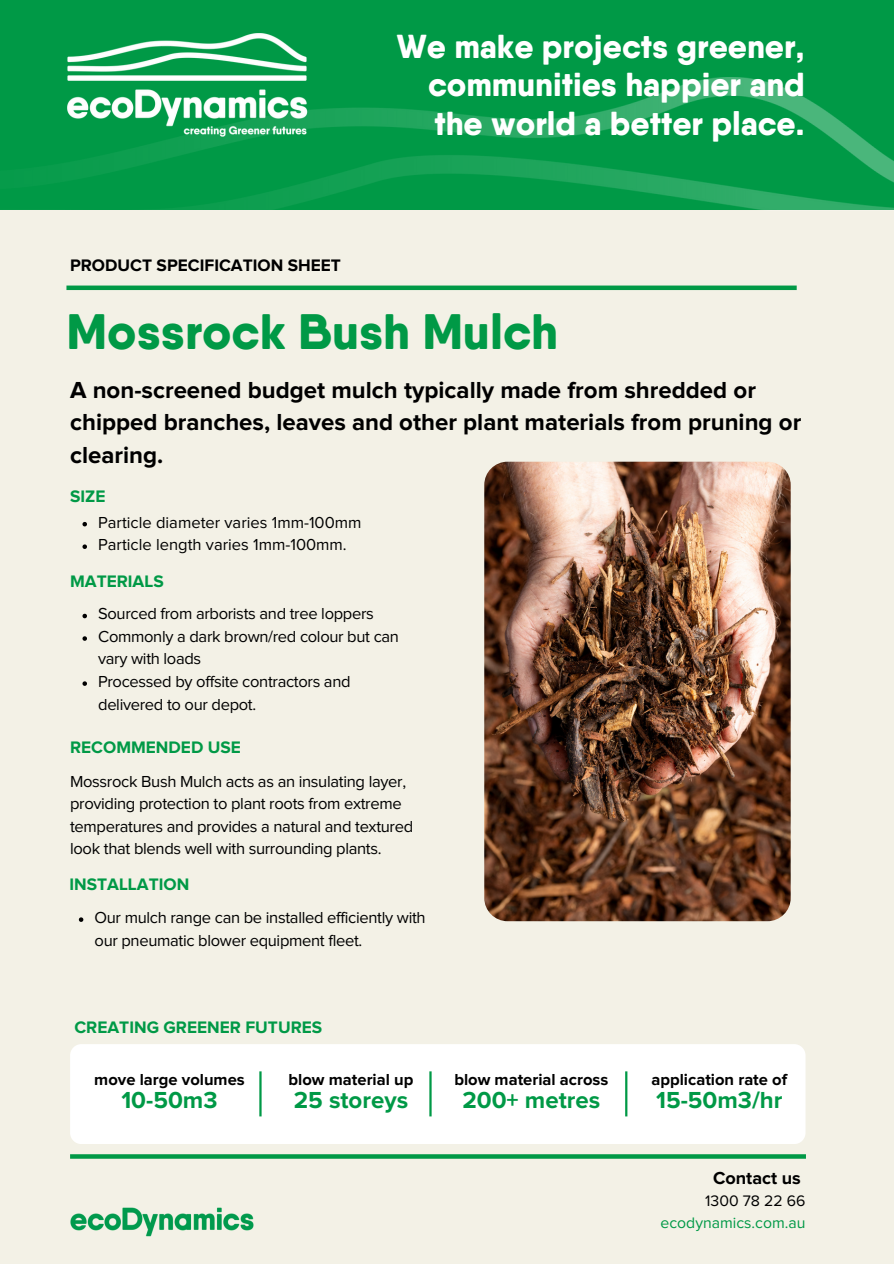
<style>
.page{position:relative;width:894px;height:1264px;background:#fff}
.page>*{position:absolute;margin:0;border:0;box-sizing:border-box;transform-origin:0 0}
.t1{font:800 49.8px "Qanelas Soft";color:#009946}
.t2{font:800 33.3px/38.2px "Qanelas Soft";color:#fff;text-align:justify}
.t3{font:700 24px/32.7px "Proxima Nova";color:#000}
.t4{font:700 24px "Proxima Nova";color:#009946}
.t5{font:700 18px "Proxima Nova";color:#000}
.t6{font:700 17.25px "Proxima Nova";color:#009946}
.t7{font:700 17.25px "Proxima Nova";color:#000}
.t8{font:16.5px/22.5px "Proxima Nova";letter-spacing:-.02em;color:#000}
.t9{font:700 16.5px "Proxima Nova";color:#000}
.t10{font:16.5px "Proxima Nova";color:#000}
.t11{font:15.75px "Proxima Nova";color:#009946}
.t12{font:15.75px "Proxima Nova";color:#000}
</style>
<div class="page">
<div style="left:0;top:0;width:893px;height:1263px;background:#f3f1e6"></div>
<img style="left:70px;top:1207px;width:184px;height:29px">
<svg style="left:70px;top:1154px;width:735px;height:4px;background:#0e9e4f"></svg>
<div style="left:66px;top:285px;width:730px;height:5px;background:#009946"></div>
<img style="left:484px;top:461px;width:306px;height:460px;border-radius:23px">
<svg style="left:82px;top:613px;width:5px;height:5px"></svg>
<svg style="left:82px;top:636px;width:5px;height:4px"></svg>
<svg style="left:82px;top:681px;width:5px;height:5px"></svg>
<svg style="left:82px;top:522px;width:5px;height:4px"></svg>
<svg style="left:82px;top:544px;width:5px;height:5px"></svg>
<div style="left:0;top:0;width:893px;height:210px;background:#009946"></div>
<img style="left:75px;top:77px;width:818px;height:133px">
<img style="left:67px;top:33px;width:240px;height:105px">
<svg style="left:79px;top:917px;width:4px;height:4px"></svg>
<div style="left:70px;top:1044px;width:735px;height:100px;background:#fff;border-radius:11px"></div>
<hr style="left:259px;top:1071px;width:2px;height:45px;background:#009946">
<hr style="left:429px;top:1071px;width:2px;height:45px;background:#009946">
<hr style="left:625px;top:1071px;width:2px;height:45px;background:#009946">
<p class="t7" style="left:70px;top:257px;width:272px">PRODUCT SPECIFICATION SHEET</p>
<p class="t2" style="left:428px;top:27px;width:378px;text-indent:-31px">We make projects greener, communities happier and the world a better place.</p>
<p class="t1" style="left:66px;top:299px;width:492px">Mossrock Bush Mulch</p>
<p class="t3" style="left:70px;top:374px;width:732px">A non-screened budget mulch typically made from shredded or chipped branches, leaves and other plant materials from pruning or clearing.</p>
<p class="t6" style="left:70px;top:488px;width:37px">SIZE</p>
<p class="t10" style="left:98px;top:514px;width:265px">Particle diameter varies 1mm-100mm</p>
<p class="t10" style="left:98px;top:537px;width:250px">Particle length varies 1mm-100mm.</p>
<p class="t6" style="left:70px;top:573px;width:95px">MATERIALS</p>
<p class="t8" style="left:98px;top:603px;width:277px">Sourced from arborists and tree loppers</p>
<p class="t8" style="left:98px;top:626px;width:302px">Commonly a dark brown/red colour but can vary with loads</p>
<p class="t8" style="left:98px;top:671px;width:254px">Processed by offsite contractors and delivered to our depot.</p>
<p class="t6" style="left:70px;top:739px;width:172px">RECOMMENDED USE</p>
<p class="t8" style="left:70px;top:770px;width:344px">Mossrock Bush Mulch acts as an insulating layer, providing protection to plant roots from extreme temperatures and provides a natural and textured look that blends well with surrounding plants.</p>
<p class="t6" style="left:69px;top:876px;width:121px">INSTALLATION</p>
<p class="t8" style="left:94px;top:907px;width:332px">Our mulch range can be installed efficiently with our pneumatic blower equipment fleet.</p>
<p class="t6" style="left:74px;top:1019px;width:249px">CREATING GREENER FUTURES</p>
<p class="t9" style="left:94px;top:1072px;width:152px">move large volumes</p>
<p class="t4" style="left:121px;top:1088px;width:98px">10-50m3</p>
<p class="t9" style="left:288px;top:1072px;width:126px">blow material up</p>
<p class="t4" style="left:294px;top:1088px;width:116px">25 storeys</p>
<p class="t9" style="left:454px;top:1072px;width:155px">blow material across</p>
<p class="t4" style="left:462px;top:1088px;width:139px">200+ metres</p>
<p class="t9" style="left:651px;top:1072px;width:137px">application rate of</p>
<p class="t4" style="left:656px;top:1088px;width:128px">15-50m3/hr</p>
<p class="t5" style="left:712px;top:1169px;width:89px">Contact us</p>
<p class="t12" style="left:705px;top:1193px;width:102px">1300 78 22 66</p>
<p class="t11" style="left:660px;top:1215px;width:146px">ecodynamics.com.au</p>
</div>
